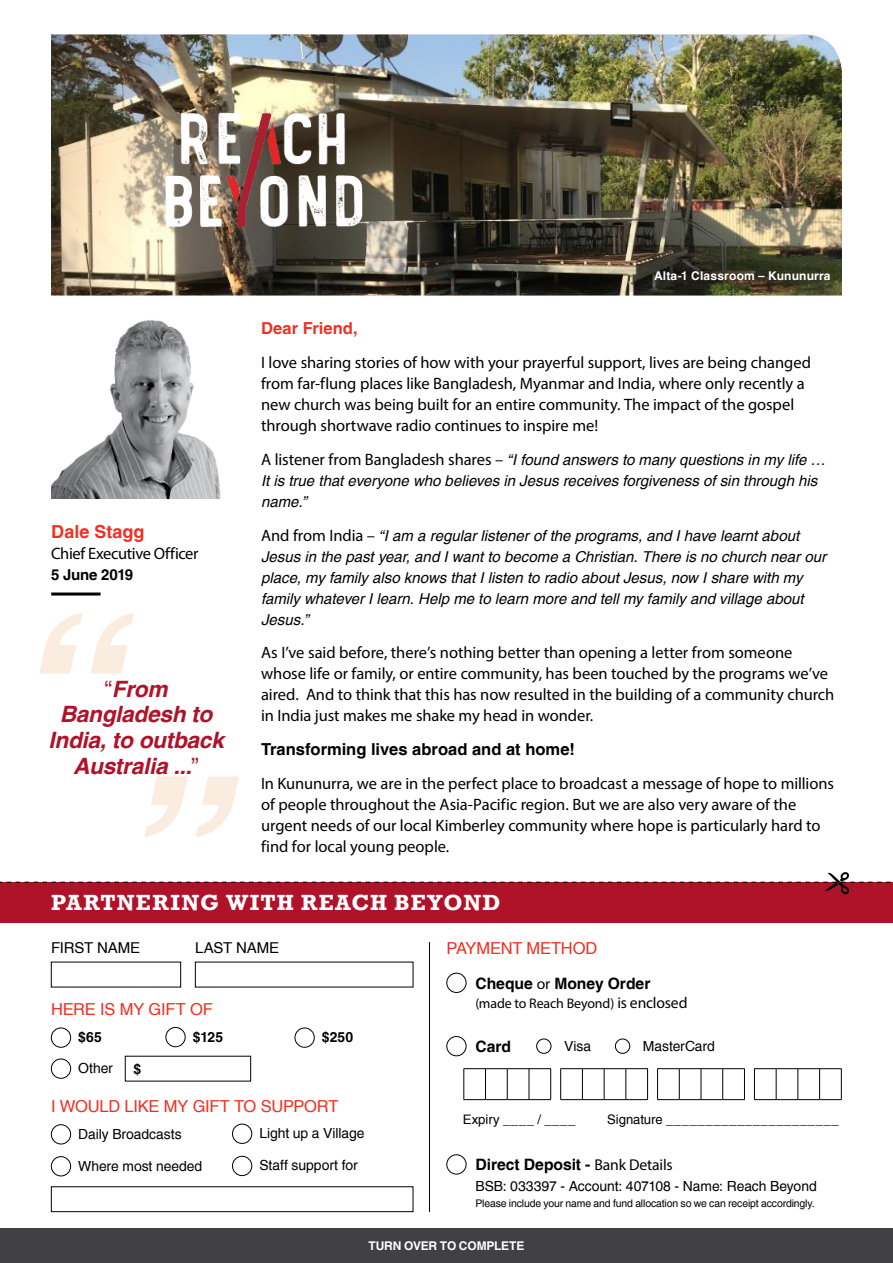
<style>
.page{position:relative;width:893px;height:1263px;background:#fff}
.page>*{position:absolute;margin:0;border:0;box-sizing:border-box;transform-origin:0 0}
.t1{font:italic 700 22.5px/25.8px "Helvetica";letter-spacing:-.01em;color:#ae132a;text-align:center}
.t2{font:700 22.5px "Rockwell";letter-spacing:.055em;color:#fff}
.t3{font:700 18px "Helvetica";color:#ee3124}
.t4{font:16.5px/21px "Myriad Pro";letter-spacing:-.005em;color:#000}
.t5{font:16.5px "Helvetica";letter-spacing:-.015em;color:#ee3124}
.t6{font:700 16.5px "Helvetica";letter-spacing:.005em;color:#000}
.t7{font:16.5px "Myriad Pro";letter-spacing:-.025em;color:#000}
.t8{font:700 16.5px "Helvetica";letter-spacing:.005em;color:#ee3124}
.t9{font:700 15.6px "Helvetica";color:#000}
.t10{font:italic 15px/21px "Helvetica";color:#000}
.t11{font:15px "Helvetica";letter-spacing:-.01em;color:#000}
.t12{font:700 15px "Helvetica";letter-spacing:-.015em;color:#000}
.t13{font:13.95px "Helvetica";letter-spacing:-.005em;color:#000}
.t14{font:13.95px "Myriad Pro";letter-spacing:-.005em;color:#000}
.t15{font:700 13.95px "Helvetica";letter-spacing:.005em;color:#000}
.t16{font:13.05px "Helvetica";letter-spacing:-.005em;color:#000}
.t17{font:700 12px "Helvetica";letter-spacing:.01em;color:#fff}
.t18{font:700 12px "Helvetica";letter-spacing:-.01em;color:#fff}
.t19{font:10.5px "Helvetica";letter-spacing:-.015em;color:#000}
.s1{font-weight:400;font-style:normal}
.s2{font-family:"Myriad Pro";font-style:normal;font-size:16.5px}
.s3{font-family:"Myriad Pro";font-weight:400}
.s4{font-size:15.6px}
</style>
<div class="page">
<div style="left:0;top:882px;width:893px;height:40px;background:#ae132a"></div>
<svg style="left:39px;top:613px;width:95px;height:60px"></svg>
<svg style="left:144px;top:776px;width:95px;height:61px"></svg>
<img style="left:51px;top:320px;width:170px;height:178px">
<hr style="left:51px;top:592px;width:50px;height:3px;background:#000">
<svg style="left:0;top:872px;width:891px;height:22px"></svg>
<div style="left:51px;top:1186px;width:362px;height:26px;border:1px solid #000"></div>
<div style="left:51px;top:1124px;width:20px;height:20px;border:1px solid #000;border-radius:50%"></div>
<div style="left:51px;top:1156px;width:20px;height:20px;border:1px solid #000;border-radius:50%"></div>
<div style="left:446px;top:973px;width:20px;height:20px;border:1px solid #000;border-radius:50%"></div>
<div style="left:446px;top:1154px;width:20px;height:20px;border:1px solid #000;border-radius:50%"></div>
<div style="left:51px;top:1028px;width:20px;height:19px;border:1px solid #000;border-radius:50%"></div>
<div style="left:166px;top:1027px;width:19px;height:20px;border:1px solid #000;border-radius:50%"></div>
<div style="left:295px;top:1028px;width:20px;height:19px;border:1px solid #000;border-radius:50%"></div>
<div style="left:51px;top:1059px;width:20px;height:19px;border:1px solid #000;border-radius:50%"></div>
<hr style="left:429px;top:942px;width:1px;height:270px;background:#000">
<div style="left:446px;top:1036px;width:20px;height:20px;border:1px solid #000;border-radius:50%"></div>
<div style="left:536px;top:1039px;width:15px;height:15px;border:1px solid #000;border-radius:50%"></div>
<div style="left:615px;top:1039px;width:15px;height:15px;border:1px solid #000;border-radius:50%"></div>
<hr style="left:463px;top:1069px;width:1px;height:30px;background:#000">
<svg style="left:463px;top:1068px;width:88px;height:1px"></svg>
<hr style="left:485px;top:1069px;width:1px;height:30px;background:#000">
<hr style="left:507px;top:1069px;width:1px;height:30px;background:#000">
<hr style="left:529px;top:1069px;width:1px;height:30px;background:#000">
<svg style="left:463px;top:1099px;width:88px;height:1px"></svg>
<hr style="left:550px;top:1069px;width:1px;height:30px;background:#000">
<hr style="left:560px;top:1069px;width:1px;height:30px;background:#000">
<svg style="left:560px;top:1068px;width:88px;height:1px"></svg>
<hr style="left:582px;top:1069px;width:1px;height:30px;background:#000">
<hr style="left:604px;top:1069px;width:1px;height:30px;background:#000">
<hr style="left:626px;top:1069px;width:1px;height:30px;background:#000">
<svg style="left:560px;top:1099px;width:88px;height:1px"></svg>
<hr style="left:647px;top:1069px;width:1px;height:30px;background:#000">
<hr style="left:657px;top:1069px;width:1px;height:30px;background:#000">
<svg style="left:657px;top:1068px;width:88px;height:1px"></svg>
<hr style="left:679px;top:1069px;width:1px;height:30px;background:#000">
<hr style="left:701px;top:1069px;width:1px;height:30px;background:#000">
<hr style="left:722px;top:1069px;width:1px;height:30px;background:#000">
<svg style="left:657px;top:1099px;width:88px;height:1px"></svg>
<hr style="left:744px;top:1069px;width:1px;height:30px;background:#000">
<hr style="left:754px;top:1069px;width:1px;height:30px;background:#000">
<svg style="left:754px;top:1068px;width:88px;height:1px"></svg>
<hr style="left:776px;top:1069px;width:1px;height:30px;background:#000">
<hr style="left:798px;top:1069px;width:1px;height:30px;background:#000">
<hr style="left:819px;top:1069px;width:1px;height:30px;background:#000">
<hr style="left:841px;top:1069px;width:1px;height:30px;background:#000">
<svg style="left:754px;top:1099px;width:88px;height:1px"></svg>
<div style="left:0;top:1229px;width:893px;height:34px;background:#414042"></div>
<div style="left:232px;top:1124px;width:20px;height:20px;border:1px solid #000;border-radius:50%"></div>
<div style="left:232px;top:1156px;width:20px;height:20px;border:1px solid #000;border-radius:50%"></div>
<img style="left:51px;top:34px;width:791px;height:262px">
<img style="left:129px;top:82px;width:256px;height:166px">
<p class="t3" style="left:51px;top:521px;width:95px">Dale Stagg</p>
<p class="t7" style="left:51px;top:543px;width:149px">Chief Executive Officer</p>
<p class="t12" style="left:51px;top:565px;width:84px">5 June 2019</p>
<h1 class="t1" style="left:48px;top:676px;width:177px"><span class="s1">“</span>From<br>Bangladesh to<br>India, to outback<br>Australia ...<span class="s1">”</span></h1>
<p class="t17" style="left:654px;top:269px;width:178px">Alta-1 Classroom – Kununurra</p>
<p class="t8" style="left:261px;top:318px;width:98px">Dear Friend,</p>
<p class="t4" style="left:261px;top:352px;width:551px">I love sharing stories of how with your prayerful support, lives are being changed from far-flung places like Bangladesh, Myanmar and India, where only recently a new church was being built for an entire community. The impact of the gospel through shortwave radio continues to inspire me!</p>
<p class="t10" style="left:261px;top:449px;width:566px"><span class="s2">A listener from Bangladesh shares –</span> “I found answers to many questions in my life …<br>It is true that everyone who believes in Jesus receives forgiveness of sin through his name.”</p>
<p class="t10" style="left:261px;top:525px;width:566px"><span class="s2">And from India –</span> “I am a regular listener of the programs, and I have learnt about Jesus in the past year, and I want to become a Christian. There is no church near our place, my family also knows that I listen to radio about Jesus, now I share with my family whatever I learn. Help me to learn more and tell my family and village about Jesus.”</p>
<p class="t4" style="left:261px;top:642px;width:575px">As I’ve said before, there’s nothing better than opening a letter from someone whose life or family, or entire community, has been touched by the programs we’ve aired. And to think that this has now resulted in the building of a community church in India just makes me shake my head in wonder.</p>
<p class="t6" style="left:261px;top:739px;width:315px">Transforming lives abroad and at home!</p>
<p class="t4" style="left:261px;top:773px;width:574px">In Kununurra, we are in the perfect place to broadcast a message of hope to millions of people throughout the Asia-Pacific region. But we are also very aware of the urgent needs of our local Kimberley community where hope is particularly hard to find for local young people.</p>
<h1 class="t2" style="left:51px;top:888px;width:451px">PARTNERING WITH REACH BEYOND</h1>
<p class="t11" style="left:51px;top:939px;width:91px">FIRST NAME</p>
<p class="t11" style="left:195px;top:939px;width:86px">LAST NAME</p>
<p class="t5" style="left:51px;top:999px;width:163px">HERE IS MY GIFT OF</p>
<p class="t15" style="left:78px;top:1029px;width:25px">$65</p>
<p class="t15" style="left:193px;top:1028px;width:32px">$125</p>
<p class="t15" style="left:322px;top:1029px;width:33px">$250</p>
<p class="t13" style="left:78px;top:1060px;width:36px">Other</p>
<p class="t15" style="left:133px;top:1060px;width:9px">$</p>
<p class="t5" style="left:51px;top:1097px;width:289px">I WOULD LIKE MY GIFT TO SUPPORT</p>
<p class="t13" style="left:78px;top:1126px;width:105px">Daily Broadcasts</p>
<p class="t13" style="left:78px;top:1158px;width:126px">Where most needed</p>
<p class="t13" style="left:259px;top:1125px;width:107px">Light up a Village</p>
<p class="t13" style="left:259px;top:1157px;width:100px">Staff support for</p>
<p class="t5" style="left:447px;top:939px;width:152px">PAYMENT METHOD</p>
<p class="t9" style="left:475px;top:974px;width:176px">Cheque <span class="s3">or</span> Money Order</p>
<p class="t14" style="left:475px;top:994px;width:214px">(made to Reach Beyond) <span class="s4">is enclosed</span></p>
<p class="t9" style="left:475px;top:1037px;width:37px">Card</p>
<p class="t13" style="left:564px;top:1038px;width:29px">Visa</p>
<p class="t13" style="left:643px;top:1038px;width:74px">MasterCard</p>
<p class="t16" style="left:463px;top:1111px;width:114px">Expiry ____ / ____</p>
<p class="t16" style="left:607px;top:1111px;width:233px">Signature ______________________</p>
<p class="t9" style="left:475px;top:1155px;width:199px">Direct Deposit - <span class="s3">Bank Details</span></p>
<p class="t13" style="left:475px;top:1178px;width:343px">BSB: 033397 - Account: 407108 - Name: Reach Beyond</p>
<p class="t19" style="left:475px;top:1197px;width:341px">Please include your name and fund allocation so we can receipt accordingly.</p>
<p class="t18" style="left:368px;top:1239px;width:157px">TURN OVER TO COMPLETE</p>
</div>
